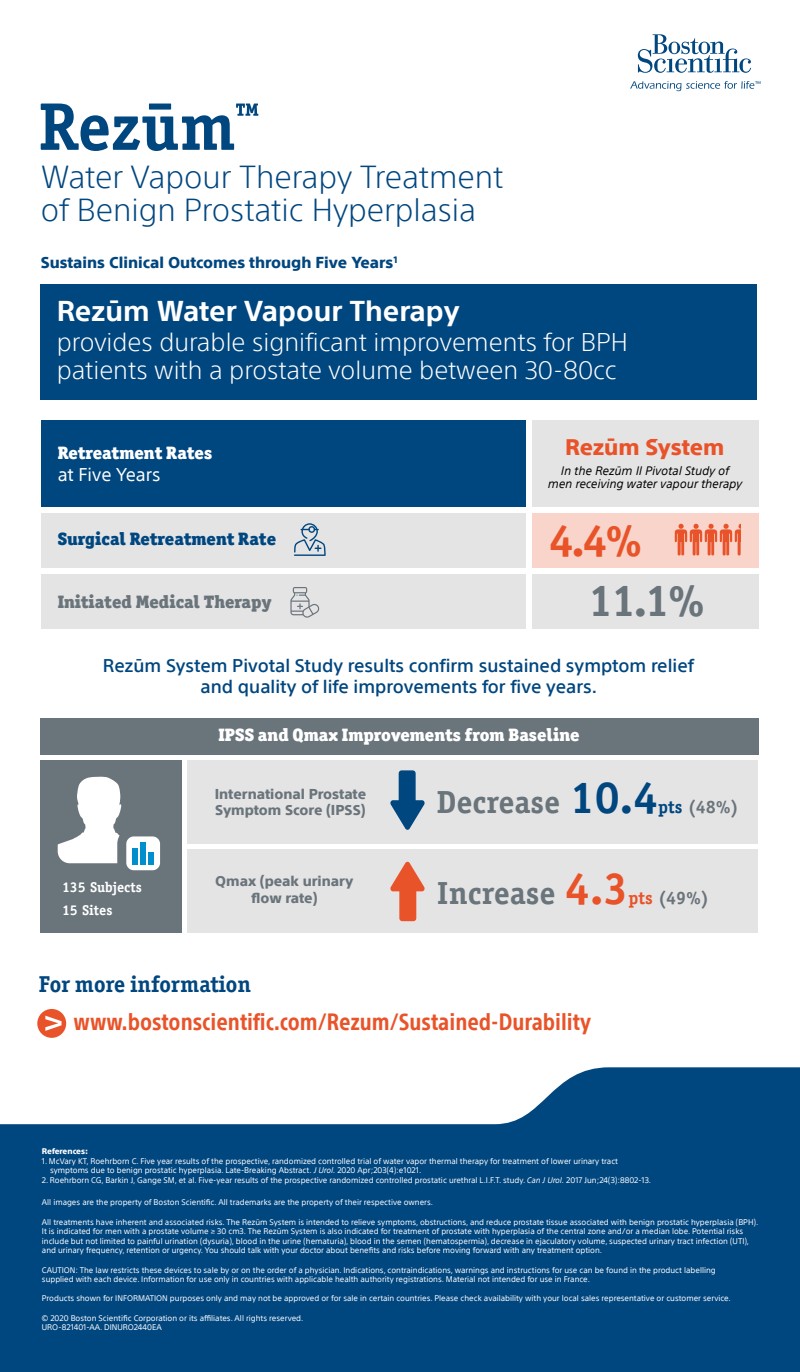
<style>
.page{position:relative;width:800px;height:1372px;background:#fff}
.page>*{position:absolute;margin:0;border:0;box-sizing:border-box;transform-origin:0 0}
.t1{font:700 45px "Officina Serif";color:#6a747b}
.t2{font:700 45px "Officina Serif";color:#e95329}
.t3{font:700 32px "Officina Serif";color:#6a747b}
.t4{font:300 31.1px/33.2px "SST";color:#00467f}
.t5{font:700 28px "SST";color:#fff}
.t6{font:300 25px/28px "SST";color:#fff}
.t7{font:700 condensed 23px "SST";color:#e95329}
.t8{font:700 23px "Officina Ser ITC Std";color:#00467f}
.t9{font:800 22px "SST";color:#e95329}
.t10{font:500 18px/21.6px "SST";color:#00467f;text-align:center}
.t11{font:900 18px "Officina Ser ITC Std";color:#fff}
.t12{font:900 18px "Officina Ser ITC Std";color:#00467f}
.t13{font:900 18px "Officina Ser ITC Std";color:#6a747b}
.t14{font:700 18px "Officina Serif";color:#6a747b}
.t15{font:18px "SST";color:#fff}
.t16{font:800 15.5px "SST";color:#00467f}
.t17{font:700 14.3px/22.3px "Officina Serif";color:#fff}
.t18{font:800 14px/16.8px "SST";color:#6a747b}
.t19{font:italic 12px/13px "SST";color:#000;text-align:center}
.t20{font:8px/9.6px "SST";color:#fff}
.t21{font:800 8px "SST";color:#fff}
.s1{font-size:45px;color:#00467f}
.s2{color:#00467f}
.s3{font-size:45px;color:#e95329}
.s4{color:#e95329}
.s5{font-style:italic}
</style>
<div class="page">
<div style="left:40px;top:284px;width:717px;height:116px;background:#00467f"></div>
<svg style="left:36px;top:1007px;width:32px;height:32px"></svg>
<div style="left:34px;top:1006px;width:35px;height:35px;border:3px solid #fff;border-radius:50%"></div>
<svg style="left:45px;top:1015px;width:17px;height:16px"></svg>
<svg style="left:0;top:1067px;width:800px;height:305px;background:#205d8f"></svg>
<svg style="left:638px;top:34px;width:113px;height:39px"></svg>
<svg style="left:630px;top:81px;width:131px;height:10px"></svg>
<svg style="left:41px;top:103px;width:217px;height:48px"></svg>
<div style="left:41px;top:513px;width:485px;height:54px;background:#e4e4e5"></div>
<div style="left:187px;top:760px;width:571px;height:83px;background:#e4e4e5"></div>
<div style="left:40px;top:718px;width:718px;height:36px;background:#6a747b"></div>
<div style="left:187px;top:849px;width:571px;height:83px;background:#e4e4e5"></div>
<div style="left:532px;top:513px;width:226px;height:54px;background:#f9d4ca"></div>
<div style="left:532px;top:421px;width:226px;height:86px;background:#e4e4e5"></div>
<div style="left:41px;top:574px;width:485px;height:54px;background:#e4e4e5"></div>
<div style="left:532px;top:574px;width:226px;height:54px;background:#e4e4e5"></div>
<div style="left:41px;top:421px;width:485px;height:86px;background:#00467f"></div>
<div style="left:40px;top:760px;width:141px;height:172px;background:#6a747b"></div>
<svg style="left:58px;top:776px;width:64px;height:87px"></svg>
<div style="left:122px;top:832px;width:43px;height:42px;background:#fff;border-radius:12px"></div>
<div style="left:117px;top:827px;width:52px;height:52px;border:9px solid #6a747b;border-radius:12px"></div>
<div style="left:132px;top:847px;width:6px;height:17px;background:#008ecd"></div>
<div style="left:141px;top:842px;width:5px;height:22px;background:#008ecd"></div>
<div style="left:148px;top:852px;width:6px;height:12px;background:#008ecd"></div>
<svg style="left:294px;top:523px;width:32px;height:33px"></svg>
<svg style="left:290px;top:587px;width:30px;height:31px"></svg>
<svg style="left:675px;top:523px;width:65px;height:33px"></svg>
<svg style="left:390px;top:800px;width:35px;height:30px"></svg>
<div style="left:399px;top:770px;width:17px;height:37px;background:#00467f;border-radius:3px"></div>
<svg style="left:390px;top:861px;width:35px;height:30px"></svg>
<div style="left:399px;top:884px;width:17px;height:37px;background:#e95329;border-radius:3px"></div>
<h3 class="t4" style="left:41px;top:160px;width:464px">Water Vapour Therapy Treatment of Benign Prostatic Hyperplasia</h3>
<h3 class="t16" style="left:41px;top:253px;width:358px">Sustains Clinical Outcomes through Five Years<sup>1</sup></h3>
<h3 class="t5" style="left:57px;top:295px;width:404px">Rezūm Water Vapour Therapy</h3>
<h3 class="t6" style="left:57px;top:328px;width:573px">provides durable significant improvements for BPH patients with a prostate volume between 30-80cc</h3>
<h3 class="t11" style="left:58px;top:441px;width:156px">Retreatment Rates</h3>
<h3 class="t15" style="left:58px;top:463px;width:105px">at Five Years</h3>
<h3 class="t12" style="left:58px;top:527px;width:220px">Surgical Retreatment Rate</h3>
<h3 class="t13" style="left:58px;top:590px;width:215px">Initiated Medical Therapy</h3>
<h3 class="t9" style="left:565px;top:433px;width:161px">Rezūm System</h3>
<h3 class="t19" style="left:548px;top:464px;width:196px">In the Rezūm II Pivotal Study of men receiving water vapour therapy</h3>
<h1 class="t2" style="left:549px;top:513px;width:96px">4.4%</h1>
<h1 class="t1" style="left:588px;top:572px;width:118px">11.1%</h1>
<h3 class="t10" style="left:103px;top:654px;width:593px">Rezūm System Pivotal Study results confirm sustained symptom relief and quality of life improvements for five years.</h3>
<h3 class="t11" style="left:218px;top:723px;width:363px">IPSS and Qmax Improvements from Baseline</h3>
<h3 class="t17" style="left:62px;top:876px;width:81px">135 Subjects<br>15 Sites</h3>
<h3 class="t18" style="left:215px;top:785px;width:153px">International Prostate<br>Symptom Score (IPSS)</h3>
<h2 class="t3" style="left:437px;top:782px;width:223px">Decrease <span class="s1">10.4</span></h2>
<h3 class="t14" style="left:658px;top:795px;width:82px"><span class="s2">pts</span> (48%)</h3>
<h3 class="t18" style="left:215px;top:872px;width:140px;text-align:center">Qmax (peak urinary flow rate)</h3>
<h2 class="t3" style="left:437px;top:873px;width:193px">Increase <span class="s3">4.3</span></h2>
<h3 class="t14" style="left:628px;top:886px;width:82px"><span class="s4">pts</span> (49%)</h3>
<h3 class="t8" style="left:39px;top:969px;width:214px">For more information</h3>
<h3 class="t7" style="left:74px;top:1007px;width:519px">www.bostonscientific.com/Rezum/Sustained-Durability</h3>
<p class="t21" style="left:42px;top:1146px;width:48px">References:</p>
<p class="t20" style="left:50px;top:1155px;width:569px;text-indent:-8px">1. McVary KT, Roehrborn C. Five year results of the prospective, randomized controlled trial of water vapor thermal therapy for treatment of lower urinary tract symptoms due to benign prostatic hyperplasia. Late-Breaking Abstract. <span class="s5">J Urol.</span> 2020 Apr;203(4):e1021.</p>
<p class="t20" style="left:42px;top:1175px;width:611px">2. Roehrborn CG, Barkin J, Gange SM, et al. Five-year results of the prospective randomized controlled prostatic urethral L.I.F.T. study. <span class="s5">Can J Urol.</span> 2017 Jun;24(3):8802-13.</p>
<p class="t20" style="left:42px;top:1197px;width:393px">All images are the property of Boston Scientific. All trademarks are the property of their respective owners.</p>
<p class="t20" style="left:42px;top:1217px;width:718px">All treatments have inherent and associated risks. The Rezūm System is intended to relieve symptoms, obstructions, and reduce prostate tissue associated with benign prostatic hyperplasia (BPH).<br>It is indicated for men with a prostate volume ≥ 30 cm3. The Rezūm System is also indicated for treatment of prostate with hyperplasia of the central zone and/or a median lobe. Potential risks include but not limited to painful urination (dysuria), blood in the urine (hematuria), blood in the semen (hematospermia), decrease in ejaculatory volume, suspected urinary tract infection (UTI), and urinary frequency, retention or urgency. You should talk with your doctor about benefits and risks before moving forward with any treatment option.</p>
<p class="t20" style="left:42px;top:1265px;width:675px">CAUTION: The law restricts these devices to sale by or on the order of a physician. Indications, contraindications, warnings and instructions for use can be found in the product labelling supplied with each device. Information for use only in countries with applicable health authority registrations. Material not intended for use in France.</p>
<p class="t20" style="left:42px;top:1293px;width:690px">Products shown for INFORMATION purposes only and may not be approved or for sale in certain countries. Please check availability with your local sales representative or customer service.</p>
<p class="t20" style="left:42px;top:1313px;width:263px">© 2020 Boston Scientific Corporation or its affiliates. All rights reserved.<br>URO-821401-AA. DINURO2440EA</p>
</div>
